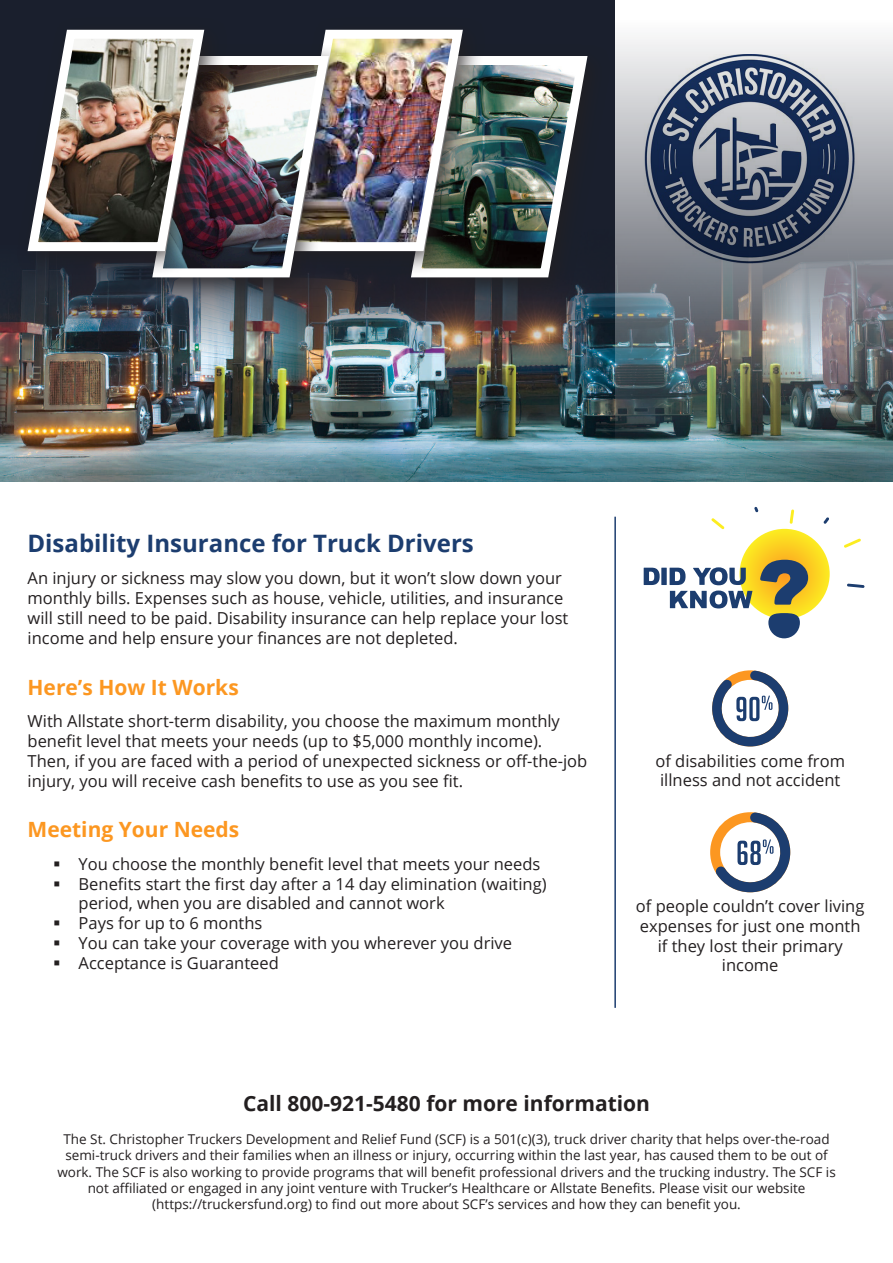
<style>
.page{position:relative;width:893px;height:1263px;background:#fff}
.page>*{position:absolute;margin:0;border:0;box-sizing:border-box;transform-origin:0 0}
.t1{font:700 24px "Open Sans";color:#1c3d6f}
.t2{font:700 21px "Open Sans";color:#231f20}
.t3{font:700 21px "Open Sans";color:#fc9721}
.t4{font:16.5px/19.8px "Open Sans";color:#231f20}
.t5{font:13.5px/16.2px "Open Sans";color:#231f20;text-align:center}
</style>
<div class="page">
<div style="left:0;top:0;width:893px;height:481px;background:#1a1f2d"></div>
<img style="left:0;top:282px;width:615px;height:199px">
<div style="left:399px;top:43px;width:212px;height:259px;background:#231f20;opacity:.75"></div>
<div style="left:141px;top:43px;width:211px;height:259px;background:#231f20;opacity:.75"></div>
<img style="left:22px;top:29px;width:571px;height:253px">
<img style="left:615px;top:0;width:278px;height:481px">
<img style="left:637px;top:54px;width:234px;height:209px">
<hr style="left:614px;top:517px;width:2px;height:491px;background:#1c3d6f">
<svg style="left:739px;top:529px;width:91px;height:90px;background:#fbd924"></svg>
<svg style="left:754px;top:507px;width:4px;height:5px"></svg>
<svg style="left:823px;top:517px;width:6px;height:7px"></svg>
<svg style="left:847px;top:584px;width:17px;height:4px"></svg>
<svg style="left:790px;top:509px;width:4px;height:15px"></svg>
<svg style="left:844px;top:538px;width:17px;height:10px"></svg>
<svg style="left:711px;top:518px;width:13px;height:11px"></svg>
<svg style="left:644px;top:568px;width:16px;height:17px"></svg>
<div style="left:661px;top:568px;width:6px;height:17px;background:#1c3d6f"></div>
<svg style="left:670px;top:567px;width:82px;height:41px"></svg>
<svg style="left:760px;top:560px;width:48px;height:45px;background:#7c764d"></svg>
<svg style="left:768px;top:613px;width:32px;height:25px"></svg>
<svg style="left:710px;top:812px;width:80px;height:80px"></svg>
<svg style="left:712px;top:670px;width:76px;height:76px"></svg>
<p class="t1" style="left:28px;top:526px;width:448px">Disability Insurance for Truck Drivers</p>
<p class="t4" style="left:28px;top:568px;width:542px">An injury or sickness may slow you down, but it won t’ slow down your monthly bills. Expenses such as house, vehicle, utilities, and insurance will still need to be paid. Disability insurance can help replace your lost income and help ensure your finances are not depleted.</p>
<p class="t3" style="left:28px;top:672px;width:213px">Here s’ How It Works</p>
<p class="t4" style="left:28px;top:711px;width:561px">With Allstate short-term disability, you choose the maximum monthly benefit level that meets your needs (up to $5,000 monthly income .(<br>Then if, you are faced with a period of unexpected sickness or off-the-job injury, you will receive cash benefits to use as you see fit.</p>
<p class="t3" style="left:28px;top:815px;width:213px">Meeting Your Needs</p>
<p class="t4" style="left:79px;top:853px;width:463px">You choose the monthly benefit level that meets your needs</p>
<p class="t4" style="left:79px;top:873px;width:470px">Benefits start the first day after a 14 day elimination (waiting( period, when you are disabled and cannot work</p>
<p class="t4" style="left:79px;top:913px;width:185px">Pays for up to 6 months</p>
<p class="t4" style="left:79px;top:933px;width:435px">You can take your coverage with you wherever you drive</p>
<p class="t4" style="left:79px;top:952px;width:202px">Acceptance is Guaranteed</p>
<p class="t4" style="left:655px;top:750px;width:191px">of disabilities come from illness and not accident</p>
<p class="t4" style="left:636px;top:895px;width:230px;text-align:center">of people couldn t’ cover living expenses for just one month if they lost their primary income</p>
<p class="t2" style="left:243px;top:1088px;width:408px">Call 800-921-5480 for more information</p>
<p class="t5" style="left:57px;top:1131px;width:780px">The St. Christopher Truckers Development and Relief Fund (SCF) is a 501 c( , )3) ( truck driver charity that helps over-the-road semi-truck drivers and their families when an illness or injury, occurring within the last year, has caused them to be out of work. The SCF is also working to provide programs that will benefit professional drivers and the trucking industry. The SCF is not affiliated or engaged in any joint venture with Trucker s’ Healthcare or Allstate Benefits. Please visit our website (https://truckersfund.org) to find out more about SCF s’ services and how they can benefit you.</p>
</div>
